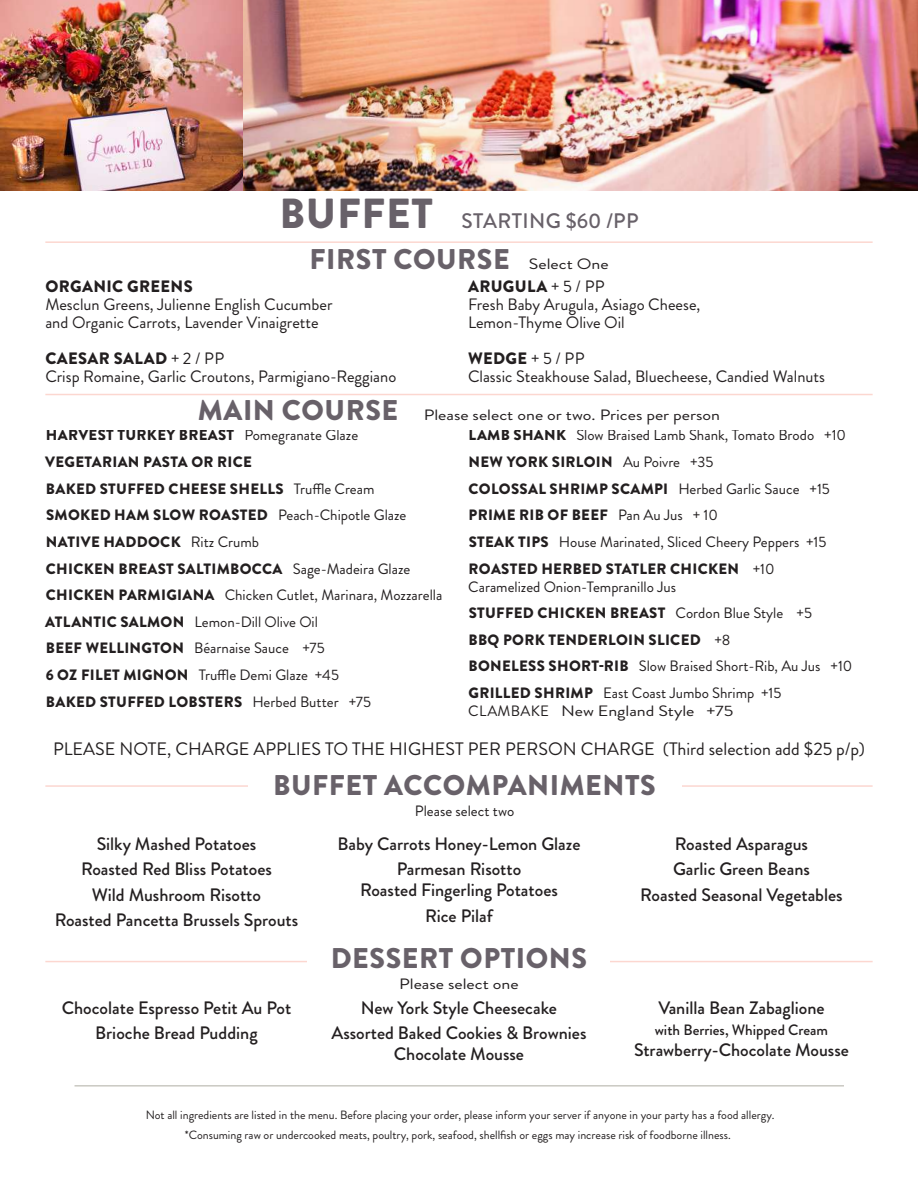
<style>
.page{position:relative;width:918px;height:1188px;background:#fff}
.page>*{position:absolute;margin:0;border:0;box-sizing:border-box;transform-origin:0 0}
.t1{font:900 28.5px "Brandon Grotesque";letter-spacing:.02em;color:#686169}
.t2{font:500 21px "Brandon Grotesque";letter-spacing:.02em;color:#686169}
.t3{font:500 18px/25.3px "Brandon Grotesque";color:#231f20;text-align:center}
.t4{font:18px "Brandon Grotesque";color:#231f20}
.t5{font:16.5px/18px "Brandon Grotesque";color:#231f20}
.t6{font:900 16.5px "Brandon Grotesque";letter-spacing:.02em;color:#231f20}
.t7{font:15px/26.7px "Brandon Grotesque";color:#231f20}
.t8{font:900 15px/26.7px "Brandon Grotesque";letter-spacing:.02em;color:#231f20}
.t9{font:15px "Brandon Grotesque";color:#231f20;scale:1.2 1}
.t10{font:500 15px "Brandon Grotesque";color:#231f20}
.t11{font:12px/19.4px "Brandon Grotesque";color:#231f20;text-align:center}
.s1{font-weight:900;font-size:42px}
.s2{font-weight:400;font-size:15px;color:#231f20}
.s3{font-weight:900}
.s4{font-weight:900;font-size:28.5px;color:#686169}
.s5{font-weight:400}
</style>
<div class="page">
<img style="left:242px;top:0;width:676px;height:190px">
<hr style="left:75px;top:1085px;width:769px;height:2px;background:#cac8c2">
<hr style="left:45px;top:241px;width:828px;height:2px;background:#fcd7d0">
<hr style="left:45px;top:394px;width:828px;height:1px;background:#fcd7d0">
<hr style="left:45px;top:785px;width:828px;height:2px;background:#fcd7d0">
<hr style="left:45px;top:961px;width:828px;height:1px;background:#fcd7d0">
<div style="left:248px;top:775px;width:434px;height:59px;background:#fff"></div>
<div style="left:308px;top:948px;width:302px;height:52px;background:#fff"></div>
<img style="left:0;top:0;width:242px;height:190px">
<h2 class="t2" style="left:279px;top:207px;width:361px"><span class="s1">BUFFET</span> STARTING $60 /PP</h2>
<h1 class="t1" style="left:310px;top:238px;width:301px">FIRST COURSE <span class="s2">Select One</span></h1>
<p class="t6" style="left:45px;top:275px;width:149px">ORGANIC GREENS</p>
<p class="t5" style="left:45px;top:296px;width:289px">Mesclun Greens, Julienne English Cucumber and Organic Carrots, Lavender Vinaigrette</p>
<p class="t5" style="left:45px;top:350px;width:352px"><span class="s3">CAESAR SALAD</span> + 2 / PP<br>Crisp Romaine, Garlic Croutons, Parmigiano-Reggiano</p>
<p class="t5" style="left:468px;top:278px;width:234px"><span class="s3">ARUGULA</span> + 5 / PP<br>Fresh Baby Arugula, Asiago Cheese,<br>Lemon-Thyme Olive Oil</p>
<p class="t5" style="left:468px;top:350px;width:359px"><span class="s3">WEDGE</span> + 5 / PP<br>Classic Steakhouse Salad, Bluecheese, Candied Walnuts</p>
<p class="t9" style="left:198px;top:404px;width:437px"><span class="s4">MAIN COURSE</span> Please select one or two. Prices per person</p>
<p class="t8" style="left:45px;top:422px;width:399px">HARVEST TURKEY BREAST <span class="s5">Pomegranate Glaze </span>VEGETARIAN PASTA OR RICE<br>BAKED STUFFED CHEESE SHELLS <span class="s5">Truffle Cream<br></span>SMOKED HAM SLOW ROASTED <span class="s5">Peach-Chipotle Glaze </span>NATIVE HADDOCK <span class="s5">Ritz Crumb<br></span>CHICKEN BREAST SALTIMBOCCA <span class="s5">Sage-Madeira Glaze </span>CHICKEN PARMIGIANA <span class="s5">Chicken Cutlet, Marinara, Mozzarella </span>ATLANTIC SALMON <span class="s5">Lemon-Dill Olive Oil<br></span>BEEF WELLINGTON <span class="s5">Béarnaise Sauce +75<br></span>6 OZ FILET MIGNON <span class="s5">Truffle Demi Glaze +45<br></span>BAKED STUFFED LOBSTERS <span class="s5">Herbed Butter +75</span></p>
<p class="t7" style="left:469px;top:422px;width:379px"><span class="s3">LAMB SHANK</span> Slow Braised Lamb Shank, Tomato Brodo +10<br><span class="s3">NEW YORK SIRLOIN</span> Au Poivre +35<br><span class="s3">COLOSSAL SHRIMP SCAMPI</span> Herbed Garlic Sauce +15<br><span class="s3">PRIME RIB OF BEEF</span> Pan Au Jus + 10<br><span class="s3">STEAK TIPS</span> House Marinated, Sliced Cheery Peppers +15<br><span class="s3">ROASTED HERBED STATLER CHICKEN</span> +10</p>
<p class="t7" style="left:468px;top:573px;width:386px">Caramelized Onion-Tempranillo Jus<br><span class="s3">STUFFED CHICKEN BREAST</span> Cordon Blue Style +5<br><span class="s3">BBQ PORK TENDERLOIN SLICED</span> +8<br><span class="s3">BONELESS SHORT-RIB</span> Slow Braised Short-Rib, Au Jus +10<br><span class="s3">GRILLED SHRIMP</span> East Coast Jumbo Shrimp +15</p>
<p class="t7" style="left:468px;top:698px;width:266px">CLAMBAKE New England Style +75</p>
<p class="t4" style="left:53px;top:737px;width:813px">PLEASE NOTE, CHARGE APPLIES TO THE HIGHEST PER PERSON CHARGE (Third selection add $25 p/p)</p>
<h1 class="t1" style="left:273px;top:765px;width:384px">BUFFET ACCOMPANIMENTS</h1>
<p class="t7" style="left:415px;top:797px;width:101px">Please select two</p>
<p class="t3" style="left:55px;top:831px;width:245px">Silky Mashed Potatoes<br>Roasted Red Bliss Potatoes<br>Wild Mushroom Risotto<br>Roasted Pancetta Brussels Sprouts</p>
<p class="t3" style="left:337px;top:831px;width:245px">Baby Carrots Honey-Lemon Glaze<br>Parmesan Risotto</p>
<p class="t3" style="left:360px;top:878px;width:199px">Roasted Fingerling Potatoes<br>Rice Pilaf</p>
<h1 class="t1" style="left:331px;top:938px;width:258px">DESSERT OPTIONS</h1>
<p class="t9" style="left:399px;top:974px;width:101px">Please select one</p>
<p class="t3" style="left:62px;top:995px;width:231px">Chocolate Espresso Petit Au Pot<br>Brioche Bread Pudding</p>
<p class="t3" style="left:331px;top:995px;width:257px">New York Style Cheesecake<br>Assorted Baked Cookies &amp; Brownies</p>
<p class="t3" style="left:394px;top:1042px;width:132px">Chocolate Mousse</p>
<p class="t3" style="left:640px;top:831px;width:204px">Roasted Asparagus<br>Garlic Green Beans<br>Roasted Seasonal Vegetables</p>
<p class="t3" style="left:658px;top:995px;width:168px">Vanilla Bean Zabaglione</p>
<p class="t10" style="left:655px;top:1019px;width:175px">with Berries, Whipped Cream</p>
<p class="t3" style="left:634px;top:1037px;width:216px">Strawberry-Chocolate Mousse</p>
<p class="t11" style="left:146px;top:1106px;width:630px">Not all ingredients are listed in the menu. Before placing your order, please inform your server if anyone in your party has a food allergy. *Consuming raw or undercooked meats, poultry, pork, seafood, shellfish or eggs may increase risk of foodborne illness.</p>
</div>
